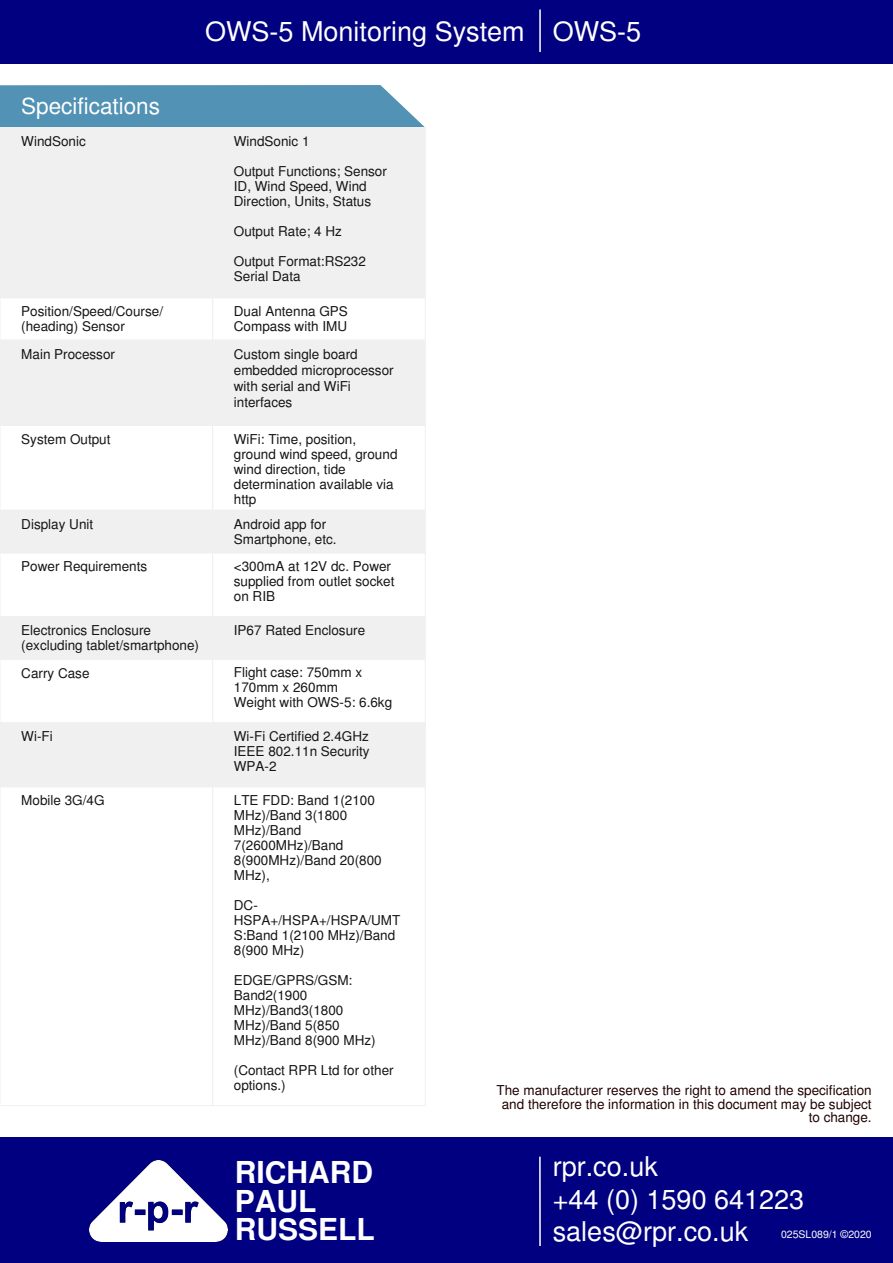
<style>
.page{position:relative;width:893px;height:1263px;background:#fff}
.page>*{position:absolute;margin:0;border:0;box-sizing:border-box;transform-origin:0 0}
.t1{font:700 30px/28.5px "Nimbus San L";color:#fff}
.t2{font:27px/32.4px "Nimbus San L";color:#fff}
.t3{font:22.5px "Nimbus San L";color:#fff}
.t4{font:13.5px/15px "Nimbus San L";color:#161413}
.t5{font:13.5px/13.5px "Nimbus San L";color:#200000;text-align:right}
.t6{font:10.5px "Nimbus San L";color:#fff}
</style>
<div class="page">
<div style="left:0;top:0;width:893px;height:64px;background:#000080"></div>
<hr style="left:539px;top:9px;width:2px;height:43px;background:#fff">
<div style="left:0;top:1137px;width:893px;height:126px;background:#000080"></div>
<hr style="left:539px;top:1157px;width:2px;height:89px;background:#fff">
<img style="left:89px;top:1161px;width:138px;height:80px">
<svg style="left:0;top:85px;width:425px;height:43px;background:#5e9aba"></svg>
<div style="left:0;top:128px;width:213px;height:170px;background:#f0f0f0"></div>
<div style="left:0;top:340px;width:213px;height:85px;background:#f0f0f0"></div>
<div style="left:0;top:425px;width:213px;height:85px;border:1px solid #f0f0f0"></div>
<div style="left:0;top:510px;width:213px;height:43px;background:#f0f0f0"></div>
<div style="left:213px;top:128px;width:212px;height:170px;background:#f0f0f0"></div>
<div style="left:213px;top:340px;width:212px;height:85px;background:#f0f0f0"></div>
<div style="left:213px;top:425px;width:212px;height:85px;border:1px solid #f0f0f0"></div>
<div style="left:213px;top:510px;width:212px;height:43px;background:#f0f0f0"></div>
<div style="left:0;top:553px;width:213px;height:64px;border:1px solid #f0f0f0"></div>
<div style="left:213px;top:553px;width:212px;height:64px;border:1px solid #f0f0f0"></div>
<div style="left:0;top:617px;width:213px;height:42px;background:#f0f0f0"></div>
<div style="left:213px;top:617px;width:212px;height:42px;background:#f0f0f0"></div>
<div style="left:0;top:659px;width:213px;height:64px;border:1px solid #f0f0f0"></div>
<div style="left:213px;top:659px;width:212px;height:64px;border:1px solid #f0f0f0"></div>
<div style="left:0;top:787px;width:213px;height:319px;border:1px solid #f0f0f0"></div>
<div style="left:213px;top:787px;width:212px;height:319px;border:1px solid #f0f0f0"></div>
<div style="left:0;top:723px;width:213px;height:64px;background:#f0f0f0"></div>
<div style="left:213px;top:723px;width:212px;height:64px;background:#f0f0f0"></div>
<h3 class="t3" style="left:21px;top:92px;width:140px">Specifications</h3>
<p class="t4" style="left:21px;top:133px;width:66px">WindSonic</p>
<p class="t4" style="left:21px;top:304px;width:143px">Position/Speed/Course/ (heading) Sensor</p>
<p class="t4" style="left:21px;top:346px;width:95px">Main Processor</p>
<p class="t4" style="left:21px;top:431px;width:91px">System Output</p>
<p class="t4" style="left:21px;top:516px;width:74px">Display Unit</p>
<h2 class="t2" style="left:205px;top:15px;width:438px">OWS-5 Monitoring System OWS-5</h2>
<p class="t4" style="left:234px;top:133px;width:77px">WindSonic 1</p>
<p class="t4" style="left:234px;top:163px;width:155px">Output Functions; Sensor<br>ID, Wind Speed, Wind<br>Direction, Units, Status</p>
<p class="t4" style="left:234px;top:223px;width:110px">Output Rate; 4 Hz</p>
<p class="t4" style="left:234px;top:253px;width:134px">Output Format:RS232<br>Serial Data</p>
<p class="t4" style="left:234px;top:304px;width:116px">Dual Antenna GPS<br>Compass with IMU</p>
<p class="t4" style="left:234px;top:345px;width:161px;line-height:16.2px">Custom single board embedded microprocessor with serial and WiFi interfaces</p>
<p class="t4" style="left:234px;top:431px;width:165px">WiFi: Time, position, ground wind speed, ground wind direction, tide determination available via http</p>
<p class="t4" style="left:234px;top:516px;width:104px">Android app for<br>Smartphone, etc.</p>
<p class="t4" style="left:21px;top:558px;width:128px">Power Requirements</p>
<p class="t4" style="left:234px;top:558px;width:162px">&lt;300mA at 12V dc. Power supplied from outlet socket on RIB</p>
<p class="t4" style="left:21px;top:622px;width:179px">Electronics Enclosure (excluding tablet/smartphone)</p>
<p class="t4" style="left:234px;top:622px;width:133px">IP67 Rated Enclosure</p>
<p class="t4" style="left:21px;top:665px;width:70px">Carry Case</p>
<p class="t4" style="left:234px;top:665px;width:160px">Flight case: 750mm x<br>170mm x 260mm<br>Weight with OWS-5: 6.6kg</p>
<p class="t4" style="left:21px;top:729px;width:33px">Wi-Fi</p>
<p class="t4" style="left:234px;top:729px;width:137px;text-align:justify">Wi-Fi Certified 2.4GHz IEEE 802.11n Security WPA-2</p>
<p class="t4" style="left:21px;top:793px;width:85px">Mobile 3G/4G</p>
<p class="t4" style="left:234px;top:792px;width:149px">LTE FDD: Band 1(2100<br>MHz)/Band 3(1800<br>MHz)/Band<br>7(2600MHz)/Band<br>8(900MHz)/Band 20(800<br>MHz),</p>
<p class="t4" style="left:234px;top:897px;width:168px">DC-<br>HSPA+/HSPA+/HSPA/UMT<br>S:Band 1(2100 MHz)/Band<br>8(900 MHz)</p>
<p class="t4" style="left:234px;top:972px;width:143px">EDGE/GPRS/GSM:<br>Band2(1900<br>MHz)/Band3(1800<br>MHz)/Band 5(850<br>MHz)/Band 8(900 MHz)</p>
<p class="t4" style="left:234px;top:1062px;width:161px">(Contact RPR Ltd for other options.)</p>
<h1 class="t1" style="left:235px;top:1157px;width:141px">RICHARD<br>PAUL<br>RUSSELL</h1>
<p class="t5" style="left:496px;top:1083px;width:377px">The manufacturer reserves the right to amend the specification and therefore the information in this document may be subject to change.</p>
<h2 class="t2" style="left:553px;top:1150px;width:253px">rpr.co.uk<br>+44 (0) 1590 641223 sales@rpr.co.uk</h2>
<p class="t6" style="left:781px;top:1228px;width:92px">025SL089/1 ©2020</p>
</div>
